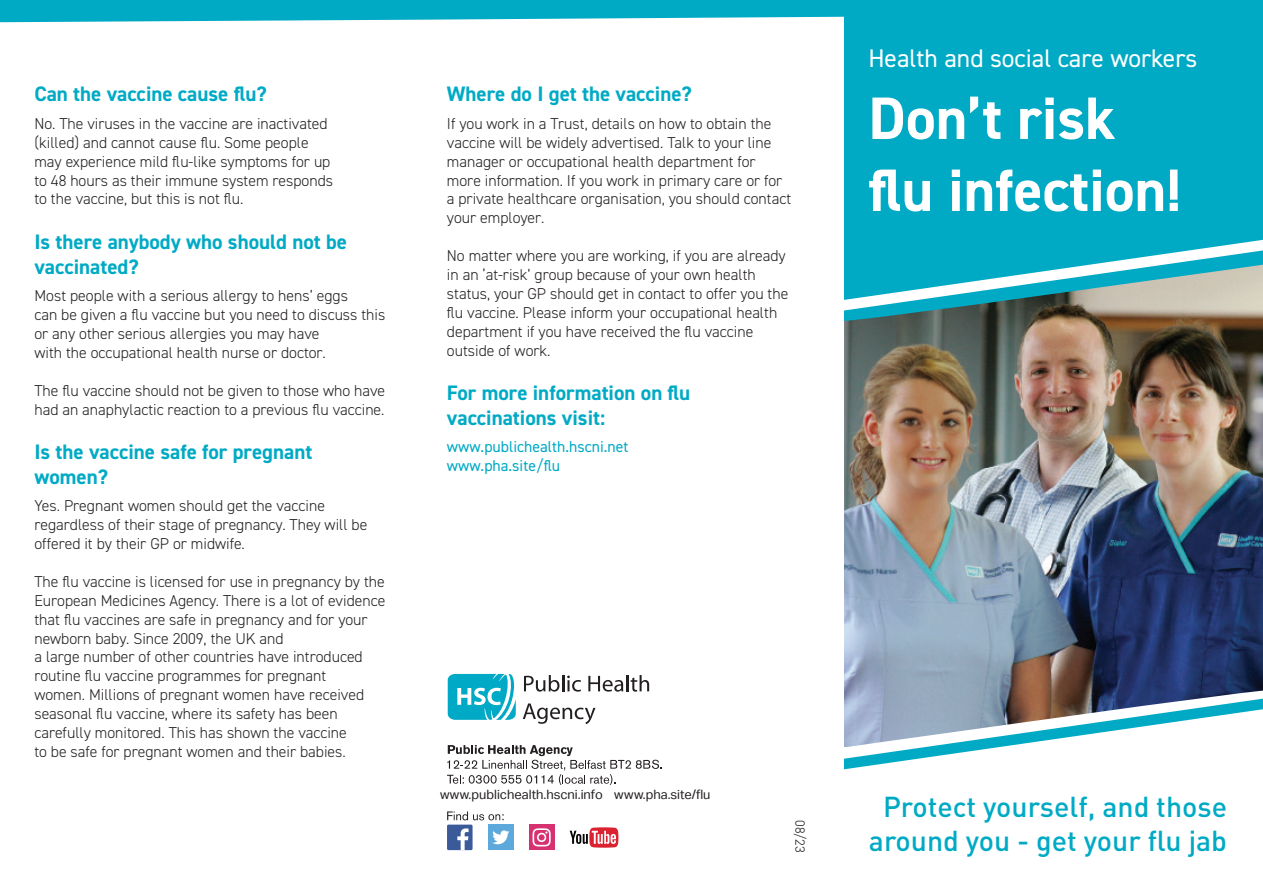
<style>
.page{position:relative;width:1263px;height:893px;background:#fff}
.page>*{position:absolute;margin:0;border:0;box-sizing:border-box;transform-origin:0 0}
.t1{font:700 60px "DIN2014";color:#fff}
.t2{font:500 28.5px/34.2px "DIN";color:#00aac5;text-align:center}
.t3{font:25.5px "DIN2014";color:#fff}
.t4{font:700 21px/25.2px "DIN2014";color:#00aac5}
.t5{font:300 15.75px/18.9px "DIN2014";color:#231f20}
.t6{font:15.75px "DIN2014";color:#00aac5}
.Body_copy{font:300 13.5px "DIN2014";color:#231f20}
.t7{font:12.9px "Aktiv Grotesk";color:#231f20}
</style>
<div class="page">
<img style="left:844px;top:324px;width:419px;height:358px">
<div style="left:844px;top:0;width:419px;height:324px;background:#00aac5"></div>
<svg style="left:447px;top:673px;width:202px;height:51px"></svg>
<svg style="left:447px;top:745px;width:215px;height:40px"></svg>
<div style="left:529px;top:825px;width:25px;height:25px;background:#d63272"></div>
<div style="left:488px;top:825px;width:26px;height:25px;background:#5da9dc"></div>
<svg style="left:492px;top:830px;width:17px;height:14px"></svg>
<div style="left:447px;top:825px;width:25px;height:25px;background:#3b5a9a"></div>
<svg style="left:457px;top:828px;width:12px;height:22px"></svg>
<svg style="left:570px;top:827px;width:48px;height:21px"></svg>
<svg style="left:447px;top:811px;width:57px;height:9px"></svg>
<svg style="left:532px;top:828px;width:19px;height:18px"></svg>
<svg style="left:844px;top:224px;width:419px;height:96px;background:#47adba"></svg>
<svg style="left:844px;top:682px;width:419px;height:88px"></svg>
<svg style="left:0;top:0;width:878px;height:23px;background:#24b6cd"></svg>
<p class="t4" style="left:34px;top:81px;width:234px">Can the vaccine cause flu?</p>
<p class="t5" style="left:34px;top:114px;width:295px">No. The viruses in the vaccine are inactivated</p>
<p class="t5" style="left:34px;top:133px;width:276px">(killed) and cannot cause flu. Some people</p>
<p class="t5" style="left:34px;top:152px;width:297px">may experience mild flu-like symptoms for up</p>
<p class="t5" style="left:34px;top:171px;width:300px">to 48 hours as their immune system responds</p>
<p class="t5" style="left:34px;top:190px;width:211px">to the vaccine, but this is not flu.</p>
<p class="t4" style="left:34px;top:228px;width:314px">Is there anybody who should not be vaccinated?</p>
<p class="t5" style="left:34px;top:286px;width:315px">Most people with a serious allergy to hens’ eggs</p>
<p class="t5" style="left:34px;top:305px;width:352px">can be given a flu vaccine but you need to discuss this or any other serious allergies you may have</p>
<p class="t5" style="left:34px;top:343px;width:293px">with the occupational health nurse or doctor.</p>
<p class="t5" style="left:34px;top:381px;width:352px">The flu vaccine should not be given to those who have had an anaphylactic reaction to a previous flu vaccine.</p>
<p class="t4" style="left:34px;top:439px;width:279px">Is the vaccine safe for pregnant women?</p>
<p class="t5" style="left:34px;top:496px;width:334px">Yes. Pregnant women should get the vaccine regardless of their stage of pregnancy. They will be offered it by their GP or midwife.</p>
<p class="t5" style="left:34px;top:572px;width:352px">The flu vaccine is licensed for use in pregnancy by the European Medicines Agency. There is a lot of evidence that flu vaccines are safe in pregnancy and for your newborn baby. Since 2009, the UK and</p>
<p class="t5" style="left:34px;top:648px;width:330px">a large number of other countries have introduced routine flu vaccine programmes for pregnant</p>
<p class="t5" style="left:34px;top:685px;width:331px">women. Millions of pregnant women have received seasonal flu vaccine, where its safety has been carefully monitored. This has shown the vaccine</p>
<p class="t5" style="left:34px;top:742px;width:313px">to be safe for pregnant women and their babies.</p>
<p class="t4" style="left:447px;top:81px;width:246px">Where do I get the vaccine?</p>
<p class="t5" style="left:447px;top:114px;width:346px">If you work in a Trust, details on how to obtain the vaccine will be widely advertised. Talk to your line manager or occupational health department for more information. If you work in primary care or for a private healthcare organisation, you should contact your employer.</p>
<p class="t5" style="left:447px;top:246px;width:343px">No matter where you are working, if you are already in an ‘at-risk’ group because of your own health status, your GP should get in contact to offer you the flu vaccine. Please inform your occupational health department if you have received the flu vaccine outside of work.</p>
<p class="t4" style="left:447px;top:380px;width:245px">For more information on flu vaccinations visit:</p>
<p class="t6" style="left:447px;top:437px;width:183px">www.publichealth.hscni.net</p>
<p class="t6" style="left:447px;top:456px;width:115px">www.pha.site/flu</p>
<p class="t7" style="left:440px;top:787px;width:272px">www.publichealth.hscni.info www.pha.site/flu</p>
<p class="Body_copy" style="left:808px;top:820px;width:34px;rotate:90deg">08/23</p>
<p class="t3" style="left:868px;top:42px;width:330px">Health and social care workers</p>
<p class="t1" style="left:868px;top:78px;width:248px">Don’t risk</p>
<p class="t1" style="left:868px;top:150px;width:314px">flu infection!</p>
<p class="t2" style="left:869px;top:789px;width:360px">Protect yourself, and those around you - get your flu jab</p>
</div>
